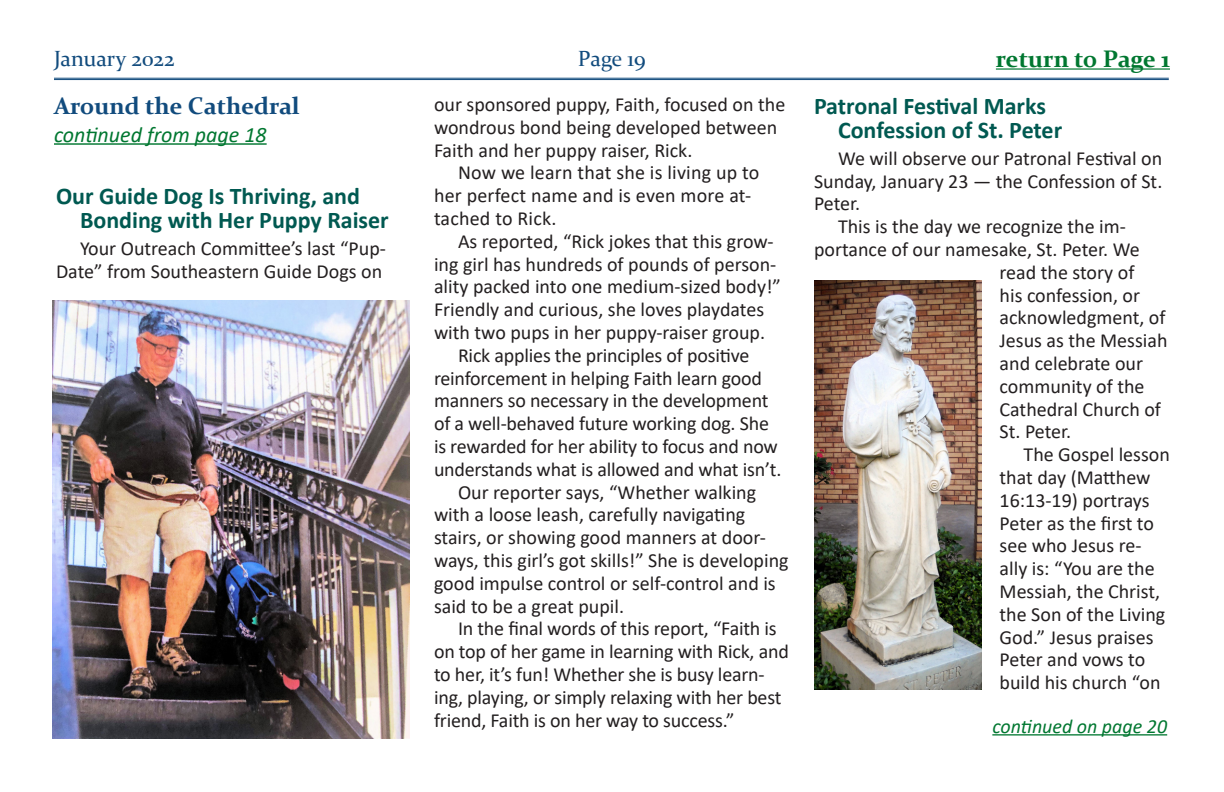
<style>
.page{position:relative;width:1224px;height:792px;background:#fff}
.page>*{position:absolute;margin:0;border:0;box-sizing:border-box;transform-origin:0 0}
.SH_-_Teal{font:700 24px/24px "Calibri";color:#005951}
.Cont_fr_Header_Blue{font:700 24px "Constantia";color:#114b7d}
.t1{font:700 24px "Constantia";color:#007730}
.Cont_From_Page{font:italic 22px "Calibri";color:#007730}
.t2{font:22px "Constantia";color:#114b7d}
.BTI_-_1_column{font:20px/22.8px "Calibri";color:#231f20}
.BTI_-_1_column-2{font:italic 20px "Calibri";color:#007730}
</style>
<div class="page">
<hr style="left:54px;top:78px;width:1115px;height:1px;background:#114b7d">
<hr style="left:54px;top:79px;width:1115px;height:1px;background:#114b7d">
<hr style="left:996px;top:68px;width:174px;height:2px;background:#007730">
<hr style="left:54px;top:143px;width:213px;height:2px;background:#007730">
<img style="left:52px;top:301px;width:357px;height:437px">
<hr style="left:992px;top:734px;width:175px;height:2px;background:#007730">
<img style="left:814px;top:281px;width:168px;height:409px">
<p class="t2" style="left:54px;top:43px;width:122px">January 2022</p>
<p class="t2" style="left:578px;top:43px;width:70px">Page 19</p>
<p class="t1" style="left:996px;top:43px;width:176px">return to Page 1</p>
<p class="Cont_fr_Header_Blue" style="left:54px;top:89px;width:247px">Around the Cathedral</p>
<p class="Cont_From_Page" style="left:54px;top:119px;width:214px">continued from page 18</p>
<p class="BTI_-_1_column" style="left:434px;top:92px;width:353px">our sponsored puppy, Faith, focused on the wondrous bond being developed between<br>Faith and her puppy raiser, Rick.</p>
<p class="BTI_-_1_column" style="left:434px;top:161px;width:327px;text-indent:24px">Now we learn that she is living up to her perfect name and is even more at&shy;tached to Rick.</p>
<p class="BTI_-_1_column" style="left:434px;top:229px;width:348px;text-indent:24px">As reported, “Rick jokes that this grow&shy;ing girl has hundreds of pounds of person&shy;ality packed into one medium-sized body!” Friendly and curious, she loves playdates with two pups in her puppy-raiser group.</p>
<p class="BTI_-_1_column" style="left:434px;top:343px;width:349px;text-indent:24px">Rick applies the principles of positive reinforcement in helping Faith learn good manners so necessary in the development of a well-behaved future working dog. She is rewarded for her ability to focus and now understands what is allowed and what isn’t.</p>
<p class="BTI_-_1_column" style="left:434px;top:480px;width:356px;text-indent:24px">Our reporter says, “Whether walking with a loose leash, carefully navigating stairs, or showing good manners at door&shy;ways, this girl’s got skills!” She is developing good impulse control or self-control and is said to be a great pupil.</p>
<p class="BTI_-_1_column" style="left:434px;top:617px;width:356px;text-indent:24px">In the final words of this report, “Faith is on top of her game in learning with Rick, and to her, it’s fun! Whether she is busy learn&shy;ing, playing, or simply relaxing with her best friend, Faith is on her way to success.”</p>
<p class="SH_-_Teal" style="left:838px;top:94px;width:226px;text-indent:-24px">Patronal Festival Marks<br>Confession of St. Peter</p>
<p class="BTI_-_1_column" style="left:814px;top:146px;width:350px;text-align:justify;text-indent:24px">We will observe our Patronal Festival on Sunday, January 23 — the Confession of St.<br>Peter.</p>
<p class="BTI_-_1_column" style="left:838px;top:215px;width:289px">This is the day we recognize the im-</p>
<p class="BTI_-_1_column" style="left:814px;top:237px;width:327px">portance of our namesake, St. Peter. We</p>
<p class="BTI_-_1_column" style="left:1000px;top:260px;width:136px">read the story of</p>
<p class="BTI_-_1_column" style="left:1000px;top:283px;width:142px">his confession, or</p>
<p class="BTI_-_1_column" style="left:1000px;top:306px;width:167px">acknowledgment, of</p>
<p class="BTI_-_1_column" style="left:1000px;top:329px;width:169px">Jesus as the Messiah</p>
<p class="BTI_-_1_column" style="left:1000px;top:351px;width:145px">and celebrate our</p>
<p class="BTI_-_1_column" style="left:1000px;top:374px;width:146px">community of the</p>
<p class="BTI_-_1_column" style="left:1000px;top:397px;width:163px">Cathedral Church of</p>
<p class="BTI_-_1_column" style="left:1000px;top:420px;width:73px">St. Peter.</p>
<p class="BTI_-_1_column" style="left:1000px;top:443px;width:172px;text-indent:24px">The Gospel lesson that day (Matthew<br>16:13-19) portrays<br>Peter as the first to see who Jesus re&shy;ally is: “You are the<br>Messiah, the Christ, the Son of the Living<br>God.” Jesus praises<br>Peter and vows to build his church “on</p>
<p class="BTI_-_1_column-2" style="left:992px;top:712px;width:176px">continued on page 20</p>
<p class="SH_-_Teal" style="left:80px;top:184px;width:310px;text-indent:-24px">Our Guide Dog Is Thriving, and<br>Bonding with Her Puppy Raiser</p>
<p class="BTI_-_1_column" style="left:56px;top:236px;width:332px;text-align:right">Your Outreach Committee’s last “Pup-<br>Date” from Southeastern Guide Dogs on</p>
</div>
